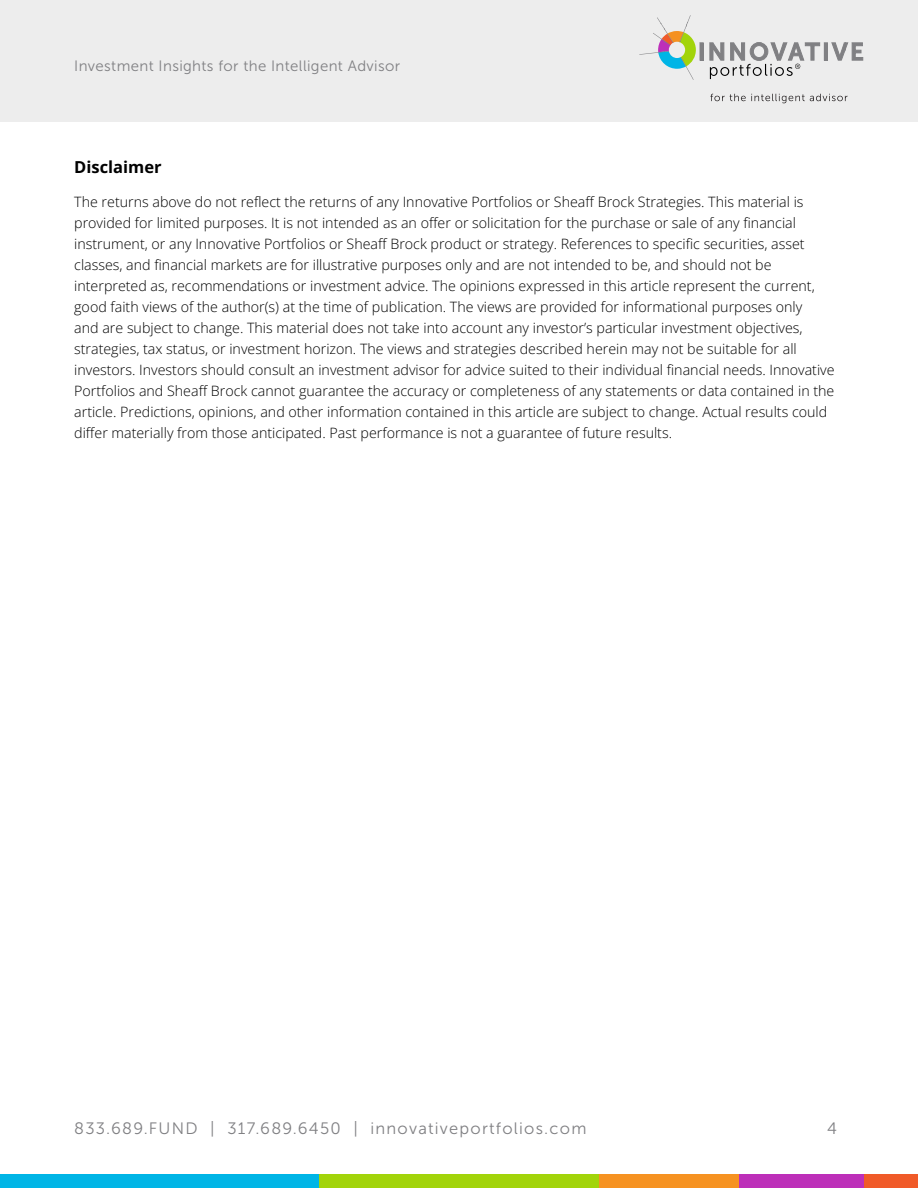
<style>
.page{position:relative;width:918px;height:1188px;background:#fff}
.page>*{position:absolute;margin:0;border:0;box-sizing:border-box;transform-origin:0 0}
.t1{font:16.5px "Museo Sans 300";letter-spacing:.075em;color:#808083}
.t2{font:700 16.5px "Open Sans";color:#000}
.t3{font:15px "Museo Sans 300";letter-spacing:.025em;color:#808083}
.t4{font:300 14.25px/21px "Open Sans";color:#000}
</style>
<div class="page">
<div style="left:0;top:0;width:918px;height:121px;background:#ededed"></div>
<svg style="left:832px;top:43px;width:31px;height:17px"></svg>
<svg style="left:710px;top:42px;width:110px;height:37px"></svg>
<svg style="left:710px;top:94px;width:138px;height:9px"></svg>
<svg style="left:639px;top:15px;width:57px;height:65px"></svg>
<div style="left:0;top:1174px;width:319px;height:14px;background:#00b5e6"></div>
<div style="left:319px;top:1174px;width:280px;height:14px;background:#a2d40a"></div>
<div style="left:599px;top:1174px;width:141px;height:14px;background:#f69221"></div>
<div style="left:740px;top:1174px;width:125px;height:14px;background:#bd2fb9"></div>
<div style="left:865px;top:1174px;width:53px;height:14px;background:#f05a28"></div>
<p class="t3" style="left:74px;top:58px;width:327px">Investment Insights for the Intelligent Advisor</p>
<p class="t2" style="left:74px;top:156px;width:89px">Disclaimer</p>
<p class="t4" style="left:74px;top:191px;width:762px">The returns above do not reflect the returns of any Innovative Portfolios or Sheaff Brock Strategies. This material is provided for limited purposes. It is not intended as an offer or solicitation for the purchase or sale of any financial instrument, or any Innovative Portfolios or Sheaff Brock product or strategy. References to specific securities, asset classes, and financial markets are for illustrative purposes only and are not intended to be, and should not be interpreted as, recommendations or investment advice. The opinions expressed in this article represent the current, good faith views of the author(s) at the time of publication. The views are provided for informational purposes only<br>and are subject to change. This material does not take into account any investor’s particular investment objectives, strategies, tax status, or investment horizon. The views and strategies described herein may not be suitable for all investors. Investors should consult an investment advisor for advice suited to their individual financial needs. Innovative Portfolios and Sheaff Brock cannot guarantee the accuracy or completeness of any statements or data contained in the article. Predictions, opinions, and other information contained in this article are subject to change. Actual results could differ materially from those anticipated. Past performance is not a guarantee of future results.</p>
<p class="t1" style="left:74px;top:1119px;width:514px">833.689.FUND | 317.689.6450 | innovativeportfolios.com</p>
<p class="t1" style="left:827px;top:1119px;width:11px">4</p>
</div>
